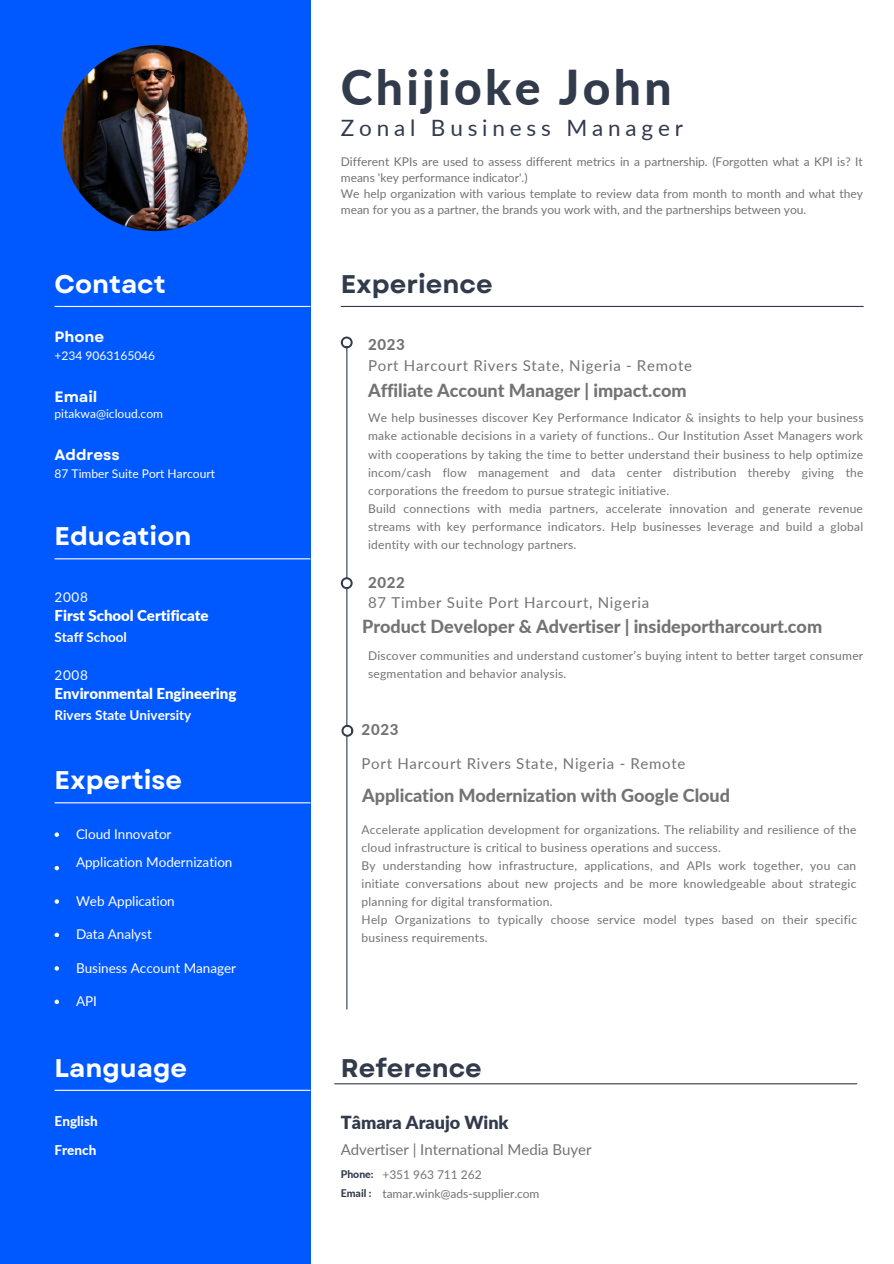
<style>
.page{position:relative;width:894px;height:1264px;background:#fff}
.page>*{position:absolute;margin:0;border:0;box-sizing:border-box;transform-origin:0 0}
.t1{font:800 48px "Lato";letter-spacing:.07em;color:#323b4c}
.t2{font:700 25.5px "Garet";color:#fff}
.t3{font:700 25.5px "Garet";color:#323b4c}
.t4{font:22.5px "Lato";letter-spacing:.215em;color:#323b4c}
.t5{font:800 18px "Lato";letter-spacing:-.005em;color:#737373}
.t6{font:900 18px "Lato";color:#323b4c}
.t7{font:15px "Lato";letter-spacing:.045em;color:#737373}
.t8{font:900 15px "Lato";letter-spacing:-.005em;color:#fff}
.t9{font:15px "Lato";letter-spacing:-.005em;color:#737373}
.t10{font:700 15px "Garet";color:#fff}
.t11{font:800 15px "Lato";letter-spacing:.045em;color:#737373}
.t12{font:13.5px "Lato";letter-spacing:-.005em;color:#fff}
.t13{font:700 13.5px "Lato";letter-spacing:-.005em;color:#fff}
.t14{font:800 13.5px "Lato";color:#fff}
.t15{font:12px/18px "Lato";letter-spacing:.02em;color:#737373;text-align:justify}
.t16{font:12px/16px "Lato";color:#737373}
.t17{font:12px "Lato";color:#fff}
.t18{font:12px "Lato";letter-spacing:-.005em;color:#737373}
.t19{font:800 10.5px "Lato";color:#323b4c}
</style>
<div class="page">
<div style="left:0;top:0;width:310px;height:1263px;background:#0058ff"></div>
<hr style="left:55px;top:306px;width:255px;height:1px;background:#fff">
<hr style="left:55px;top:558px;width:255px;height:1px;background:#fff">
<hr style="left:341px;top:306px;width:522px;height:1px;background:#323b4c">
<hr style="left:346px;top:342px;width:1px;height:667px;background:#323b4c">
<svg style="left:341px;top:336px;width:11px;height:12px"></svg>
<div style="left:342px;top:338px;width:8px;height:8px;background:#fff;border-radius:50%"></div>
<svg style="left:341px;top:577px;width:11px;height:12px"></svg>
<div style="left:342px;top:579px;width:8px;height:8px;background:#fff;border-radius:50%"></div>
<svg style="left:341px;top:724px;width:12px;height:12px"></svg>
<div style="left:343px;top:726px;width:8px;height:8px;background:#fff;border-radius:50%"></div>
<hr style="left:334px;top:1083px;width:522px;height:1px;background:#323b4c">
<img style="left:62px;top:45px;width:186px;height:186px;border-radius:50%">
<svg style="left:55px;top:832px;width:4px;height:4px"></svg>
<svg style="left:55px;top:866px;width:4px;height:4px"></svg>
<svg style="left:55px;top:899px;width:4px;height:4px"></svg>
<svg style="left:55px;top:932px;width:4px;height:5px"></svg>
<svg style="left:55px;top:966px;width:4px;height:4px"></svg>
<svg style="left:55px;top:999px;width:4px;height:5px"></svg>
<hr style="left:55px;top:802px;width:255px;height:1px;background:#fff">
<hr style="left:55px;top:1089px;width:255px;height:1px;background:#fff">
<p class="t2" style="left:55px;top:266px;width:113px">Contact</p>
<p class="t10" style="left:55px;top:326px;width:51px">Phone</p>
<p class="t17" style="left:55px;top:348px;width:102px">+234 9063165046</p>
<p class="t10" style="left:55px;top:386px;width:44px">Email</p>
<p class="t17" style="left:55px;top:406px;width:110px">pitakwa@icloud.com</p>
<p class="t10" style="left:55px;top:444px;width:67px">Address</p>
<p class="t17" style="left:55px;top:466px;width:162px">87 Timber Suite Port Harcourt</p>
<p class="t2" style="left:55px;top:518px;width:138px">Education</p>
<p class="t12" style="left:55px;top:588px;width:35px">2008</p>
<p class="t8" style="left:55px;top:606px;width:155px">First School Certificate</p>
<p class="t13" style="left:55px;top:628px;width:74px">Staff School</p>
<p class="t12" style="left:55px;top:666px;width:35px">2008</p>
<p class="t8" style="left:55px;top:684px;width:183px">Environmental Engineering</p>
<p class="t13" style="left:55px;top:706px;width:138px">Rivers State University</p>
<p class="t2" style="left:55px;top:762px;width:129px">Expertise</p>
<p class="t12" style="left:76px;top:825px;width:97px">Cloud Innovator</p>
<p class="t12" style="left:76px;top:853px;width:158px">Application Modernization</p>
<p class="t12" style="left:76px;top:892px;width:100px">Web Application</p>
<p class="t12" style="left:76px;top:926px;width:77px">Data Analyst</p>
<p class="t12" style="left:76px;top:959px;width:161px">Business Account Manager</p>
<p class="t12" style="left:76px;top:993px;width:22px">API</p>
<p class="t2" style="left:55px;top:1049px;width:134px">Language</p>
<p class="t14" style="left:55px;top:1112px;width:45px">English</p>
<p class="t14" style="left:55px;top:1141px;width:43px">French</p>
<p class="t1" style="left:341px;top:58px;width:332px">Chijioke John</p>
<p class="t4" style="left:341px;top:114px;width:344px">Zonal Business Manager</p>
<p class="t16" style="left:341px;top:153px;width:523px">Different KPIs are used to assess different metrics in a partnership. (Forgotten what a KPI is? It means 'key performance indicator'.)</p>
<p class="t16" style="left:341px;top:185px;width:523px">We help organization with various template to review data from month to month and what they mean for you as a partner, the brands you work with, and the partnerships between you.</p>
<p class="t3" style="left:341px;top:266px;width:153px">Experience</p>
<p class="t11" style="left:368px;top:335px;width:38px">2023</p>
<p class="t7" style="left:368px;top:356px;width:325px">Port Harcourt Rivers State, Nigeria - Remote</p>
<p class="t5" style="left:368px;top:379px;width:320px">Affiliate Account Manager | impact.com</p>
<p class="t15" style="left:368px;top:409px;width:497px">We help businesses discover Key Performance Indicator &amp; insights to help your business make actionable decisions in a variety of functions.. Our Institution Asset Managers work with cooperations by taking the time to better understand their business to help optimize incom/cash flow management and data center distribution thereby giving the corporations the freedom to pursue strategic initiative.</p>
<p class="t15" style="left:368px;top:499px;width:496px">Build connections with media partners, accelerate innovation and generate revenue streams with key performance indicators. Help businesses leverage and build a global identity with our technology partners.</p>
<p class="t11" style="left:368px;top:573px;width:38px">2022</p>
<p class="t7" style="left:368px;top:593px;width:283px">87 Timber Suite Port Harcourt, Nigeria</p>
<p class="t5" style="left:362px;top:615px;width:461px">Product Developer &amp; Advertiser | insideportharcourt.com</p>
<p class="t15" style="left:368px;top:646px;width:496px">Discover communities and understand customer’s buying intent to better target consumer segmentation and behavior analysis.</p>
<p class="t11" style="left:361px;top:720px;width:38px">2023</p>
<p class="t7" style="left:361px;top:753px;width:325px">Port Harcourt Rivers State, Nigeria - Remote</p>
<p class="t5" style="left:362px;top:784px;width:369px">Application Modernization with Google Cloud</p>
<p class="t15" style="left:361px;top:820px;width:496px">Accelerate application development for organizations. The reliability and resilience of the cloud infrastructure is critical to business operations and success.</p>
<p class="t15" style="left:361px;top:856px;width:496px">By understanding how infrastructure, applications, and APIs work together, you can initiate conversations about new projects and be more knowledgeable about strategic planning for digital transformation.</p>
<p class="t15" style="left:361px;top:910px;width:497px">Help Organizations to typically choose service model types based on their specific business requirements.</p>
<p class="t3" style="left:341px;top:1049px;width:142px">Reference</p>
<p class="t6" style="left:341px;top:1111px;width:169px">Tâmara Araujo Wink</p>
<p class="t19" style="left:341px;top:1168px;width:34px">Phone:</p>
<p class="t19" style="left:341px;top:1186px;width:32px">Email :</p>
<p class="t9" style="left:341px;top:1140px;width:252px">Advertiser | International Media Buyer</p>
<p class="t18" style="left:382px;top:1167px;width:101px">+351 963 711 262</p>
<p class="t18" style="left:382px;top:1186px;width:158px">tamar.wink@ads-supplier.com</p>
</div>
